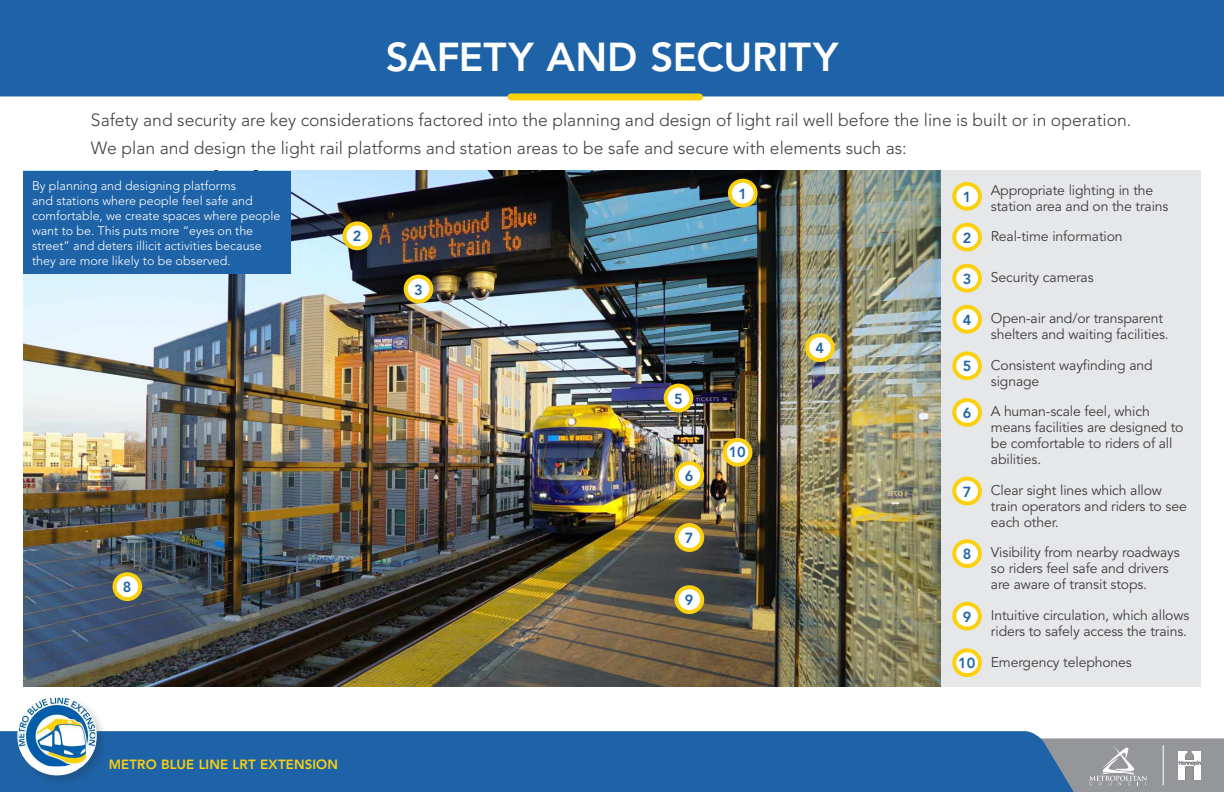
<style>
.page{position:relative;width:1224px;height:792px;background:#fff}
.page>*{position:absolute;margin:0;border:0;box-sizing:border-box;transform-origin:0 0}
.t1{font:800 40px "Avenir LT Std";letter-spacing:-.005em;color:#fff}
.t2{font:300 17.5px "Avenir LT Std";color:#3e3e3f}
.t3{font:800 14.5px "Avenir LT Std";color:#1e63a7}
.t4{font:14px/16px "Avenir LT Std";letter-spacing:-.01em;color:#3e3e3f}
.t5{font:800 13.25px "Avenir LT Std";letter-spacing:.01em;color:#fbd10f}
.t6{font:300 12.5px/15px "Avenir LT Std";color:#fff}
</style>
<div class="page">
<img style="left:23px;top:171px;width:918px;height:516px">
<div style="left:941px;top:171px;width:260px;height:516px;background:#e6e7e9"></div>
<div style="left:23px;top:171px;width:267px;height:103px;background:#1e63a7"></div>
<div style="left:0;top:0;width:1224px;height:97px;background:#1e63a7"></div>
<div style="left:511px;top:94px;width:189px;height:6px;background:#fbd10f"></div>
<svg style="left:730px;top:181px;width:26px;height:25px"></svg>
<div style="left:728px;top:179px;width:30px;height:29px;border:4px solid #fbd10f;border-radius:50%"></div>
<div style="left:345px;top:223px;width:25px;height:25px;background:#fff;border-radius:50%"></div>
<div style="left:343px;top:221px;width:29px;height:29px;border:4px solid #fbd10f;border-radius:50%"></div>
<div style="left:406px;top:277px;width:25px;height:24px;background:#fff;border-radius:50%"></div>
<div style="left:404px;top:275px;width:29px;height:28px;border:4px solid #fbd10f;border-radius:50%"></div>
<svg style="left:807px;top:335px;width:26px;height:25px"></svg>
<div style="left:805px;top:333px;width:30px;height:29px;border:4px solid #fbd10f;border-radius:50%"></div>
<div style="left:666px;top:386px;width:25px;height:24px;background:#fff;border-radius:50%"></div>
<div style="left:664px;top:384px;width:29px;height:28px;border:4px solid #fbd10f;border-radius:50%"></div>
<div style="left:677px;top:463px;width:25px;height:25px;background:#fff;border-radius:50%"></div>
<div style="left:675px;top:461px;width:29px;height:29px;border:4px solid #fbd10f;border-radius:50%"></div>
<div style="left:677px;top:525px;width:25px;height:25px;background:#fff;border-radius:50%"></div>
<div style="left:675px;top:523px;width:29px;height:29px;border:4px solid #fbd10f;border-radius:50%"></div>
<div style="left:677px;top:587px;width:25px;height:25px;background:#fff;border-radius:50%"></div>
<div style="left:675px;top:585px;width:29px;height:29px;border:4px solid #fbd10f;border-radius:50%"></div>
<div style="left:725px;top:440px;width:25px;height:25px;background:#fff;border-radius:50%"></div>
<div style="left:723px;top:438px;width:29px;height:29px;border:4px solid #fbd10f;border-radius:50%"></div>
<div style="left:115px;top:574px;width:25px;height:25px;background:#fff;border-radius:50%"></div>
<div style="left:113px;top:572px;width:29px;height:29px;border:4px solid #fbd10f;border-radius:50%"></div>
<svg style="left:954px;top:184px;width:26px;height:25px"></svg>
<div style="left:952px;top:182px;width:30px;height:29px;border:4px solid #fbd10f;border-radius:50%"></div>
<svg style="left:954px;top:225px;width:26px;height:25px"></svg>
<div style="left:952px;top:223px;width:30px;height:29px;border:4px solid #fbd10f;border-radius:50%"></div>
<svg style="left:954px;top:266px;width:26px;height:25px"></svg>
<div style="left:952px;top:264px;width:30px;height:29px;border:4px solid #fbd10f;border-radius:50%"></div>
<svg style="left:954px;top:307px;width:26px;height:25px"></svg>
<div style="left:952px;top:305px;width:30px;height:29px;border:4px solid #fbd10f;border-radius:50%"></div>
<svg style="left:954px;top:353px;width:26px;height:25px"></svg>
<div style="left:952px;top:351px;width:30px;height:29px;border:4px solid #fbd10f;border-radius:50%"></div>
<svg style="left:954px;top:400px;width:26px;height:25px"></svg>
<div style="left:952px;top:398px;width:30px;height:29px;border:4px solid #fbd10f;border-radius:50%"></div>
<div style="left:954px;top:479px;width:26px;height:24px;background:#fff;border-radius:50%"></div>
<div style="left:952px;top:477px;width:30px;height:28px;border:4px solid #fbd10f;border-radius:50%"></div>
<svg style="left:954px;top:541px;width:26px;height:25px"></svg>
<div style="left:952px;top:539px;width:30px;height:29px;border:4px solid #fbd10f;border-radius:50%"></div>
<svg style="left:954px;top:604px;width:26px;height:25px"></svg>
<div style="left:952px;top:602px;width:30px;height:29px;border:4px solid #fbd10f;border-radius:50%"></div>
<svg style="left:954px;top:650px;width:26px;height:25px"></svg>
<div style="left:952px;top:648px;width:30px;height:29px;border:4px solid #fbd10f;border-radius:50%"></div>
<div style="left:0;top:731px;width:1040px;height:61px;background:#1e63a7"></div>
<div style="left:16px;top:695px;width:92px;height:92px;background:#231f20;opacity:.2"></div>
<svg style="left:17px;top:696px;width:80px;height:79px"></svg>
<img style="left:19px;top:698px;width:76px;height:68px">
<svg style="left:798px;top:738px;width:426px;height:54px;background:#507aa5"></svg>
<p class="t1" style="left:386px;top:34px;width:454px">SAFETY AND SECURITY</p>
<p class="t2" style="left:91px;top:109px;width:1042px">Safety and security are key considerations factored into the planning and design of light rail well before the line is built or in operation.</p>
<p class="t2" style="left:91px;top:138px;width:817px">We plan and design the light rail platforms and station areas to be safe and secure with elements such as:</p>
<p class="t6" style="left:32px;top:178px;width:250px">By planning and designing platforms<br>and stations where people feel safe and comfortable, we create spaces where people want to be. This puts more “eyes on the street” and deters illicit activities because they are more likely to be observed.</p>
<p class="t3" style="left:738px;top:185px;width:10px">1</p>
<p class="t4" style="left:991px;top:182px;width:179px">Appropriate lighting in the station area and on the trains</p>
<p class="t4" style="left:991px;top:229px;width:133px">Real-time information</p>
<p class="t4" style="left:991px;top:270px;width:104px">Security cameras</p>
<p class="t4" style="left:991px;top:311px;width:179px">Open-air and/or transparent shelters and waiting facilities.</p>
<p class="t4" style="left:991px;top:357px;width:163px">Consistent wayfnding and signage</p>
<p class="t4" style="left:991px;top:404px;width:194px">A human-scale feel, which means facilities are designed to be comfortable to riders of all abilities.</p>
<p class="t4" style="left:991px;top:483px;width:197px">Clear sight lines which allow train operators and riders to see each other.</p>
<p class="t4" style="left:991px;top:545px;width:190px">Visibility from nearby roadways so riders feel safe and drivers are aware of transit stops.</p>
<p class="t4" style="left:991px;top:608px;width:200px">Intuitive circulation, which allows riders to safely access the trains.</p>
<p class="t4" style="left:991px;top:654px;width:143px">Emergency telephones</p>
<p class="t3" style="left:963px;top:188px;width:10px">1</p>
<p class="t3" style="left:963px;top:229px;width:10px">2</p>
<p class="t3" style="left:963px;top:270px;width:10px">3</p>
<p class="t3" style="left:963px;top:311px;width:10px">4</p>
<p class="t3" style="left:963px;top:358px;width:10px">5</p>
<p class="t3" style="left:963px;top:404px;width:10px">6</p>
<p class="t3" style="left:353px;top:228px;width:10px">2</p>
<p class="t3" style="left:414px;top:281px;width:10px">3</p>
<p class="t3" style="left:816px;top:340px;width:10px">4</p>
<p class="t3" style="left:674px;top:390px;width:10px">5</p>
<p class="t3" style="left:729px;top:444px;width:19px">10</p>
<p class="t3" style="left:685px;top:467px;width:10px">6</p>
<p class="t3" style="left:963px;top:483px;width:10px">7</p>
<p class="t3" style="left:685px;top:529px;width:10px">7</p>
<p class="t3" style="left:963px;top:545px;width:10px">8</p>
<p class="t3" style="left:123px;top:579px;width:10px">8</p>
<p class="t3" style="left:685px;top:592px;width:10px">9</p>
<p class="t3" style="left:963px;top:608px;width:10px">9</p>
<p class="t3" style="left:958px;top:654px;width:19px">10</p>
<p class="t5" style="left:109px;top:757px;width:231px">METRO BLUE LINE LRT EXTENSION</p>
</div>
